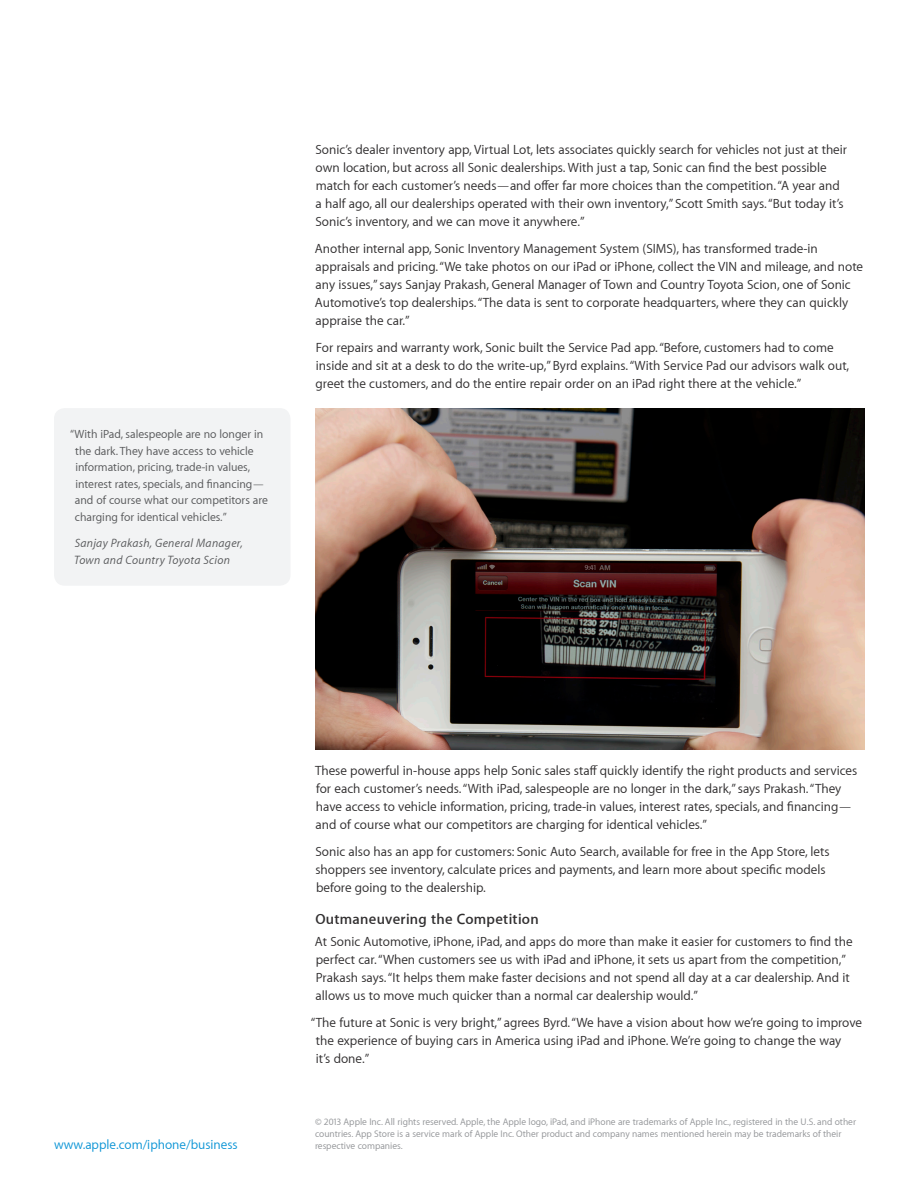
<style>
.page{position:relative;width:918px;height:1188px;background:#fff}
.page>*{position:absolute;margin:0;border:0;box-sizing:border-box;transform-origin:0 0}
.subhead{font:600 15px "Myriad Set";letter-spacing:.02em;color:#312f30}
.body{font:13.5px/18px "Myriad Set Text";color:#312f30}
.body-2{font:13.5px "Myriad Set Text";color:#0f96d6}
.pull_quote{font:12px/16.5px "Myriad Set Text";color:#57585a}
.pull_quote_author{font:italic 12px/16.5px "Myriad Set Text";letter-spacing:.025em;color:#57585a}
.legal{font:9.75px/12px "Myriad Set Text";color:#939598}
</style>
<div class="page">
<img style="left:315px;top:409px;width:550px;height:340px">
<div style="left:54px;top:408px;width:237px;height:178px;background:#f2f3f4;border-radius:11px"></div>
<p class="pull_quote" style="left:75px;top:426px;width:195px;text-indent:-5px">“With iPad, salespeople are no longer in the dark. They have access to vehicle information, pricing, trade-in values, interest rates, specials, and financing— and of course what our competitors are charging for identical vehicles.”</p>
<p class="pull_quote_author" style="left:74px;top:535px;width:170px">Sanjay Prakash, General Manager,<br>Town and Country Toyota Scion</p>
<p class="body" style="left:315px;top:141px;width:533px">Sonic’s dealer inventory app, Virtual Lot, lets associates quickly search for vehicles not just at their own location, but across all Sonic dealerships. With just a tap, Sonic can find the best possible match for each customer’s needs—and offer far more choices than the competition. “A year and a half ago, all our dealerships operated with their own inventory,” Scott Smith says. “But today it’s Sonic’s inventory, and we can move it anywhere.”</p>
<p class="body" style="left:315px;top:240px;width:550px">Another internal app, Sonic Inventory Management System (SIMS), has transformed trade-in appraisals and pricing. “We take photos on our iPad or iPhone, collect the VIN and mileage, and note any issues,” says Sanjay Prakash, General Manager of Town and Country Toyota Scion, one of Sonic Automotive’s top dealerships. “The data is sent to corporate headquarters, where they can quickly appraise the car.”</p>
<p class="body" style="left:316px;top:339px;width:535px">For repairs and warranty work, Sonic built the Service Pad app. “Before, customers had to come inside and sit at a desk to do the write-up,” Byrd explains. “With Service Pad our advisors walk out, greet the customers, and do the entire repair order on an iPad right there at the vehicle.”</p>
<p class="body-2" style="left:54px;top:1136px;width:185px">www.apple.com/iphone/business</p>
<p class="body" style="left:315px;top:762px;width:544px">These powerful in-house apps help Sonic sales staff quickly identify the right products and services for each customer’s needs. “With iPad, salespeople are no longer in the dark,” says Prakash. “They have access to vehicle information, pricing, trade-in values, interest rates, specials, and financing— and of course what our competitors are charging for identical vehicles.”</p>
<p class="body" style="left:315px;top:843px;width:516px">Sonic also has an app for customers: Sonic Auto Search, available for free in the App Store, lets shoppers see inventory, calculate prices and payments, and learn more about specific models before going to the dealership.</p>
<p class="subhead" style="left:315px;top:909px;width:225px">Outmaneuvering the Competition</p>
<p class="body" style="left:315px;top:933px;width:539px">At Sonic Automotive, iPhone, iPad, and apps do more than make it easier for customers to find the perfect car. “When customers see us with iPad and iPhone, it sets us apart from the competition,” Prakash says. “It helps them make faster decisions and not spend all day at a car dealership. And it allows us to move much quicker than a normal car dealership would.”</p>
<p class="body" style="left:316px;top:1014px;width:548px;text-indent:-5px">“The future at Sonic is very bright,” agrees Byrd. “We have a vision about how we’re going to improve the experience of buying cars in America using iPad and iPhone. We’re going to change the way<br>it’s done.”</p>
<p class="legal" style="left:315px;top:1116px;width:543px">© 2013 Apple Inc. All rights reserved. Apple, the Apple logo, iPad, and iPhone are trademarks of Apple Inc., registered in the U.S. and other countries. App Store is a service mark of Apple Inc. Other product and company names mentioned herein may be trademarks of their respective companies.</p>
</div>
